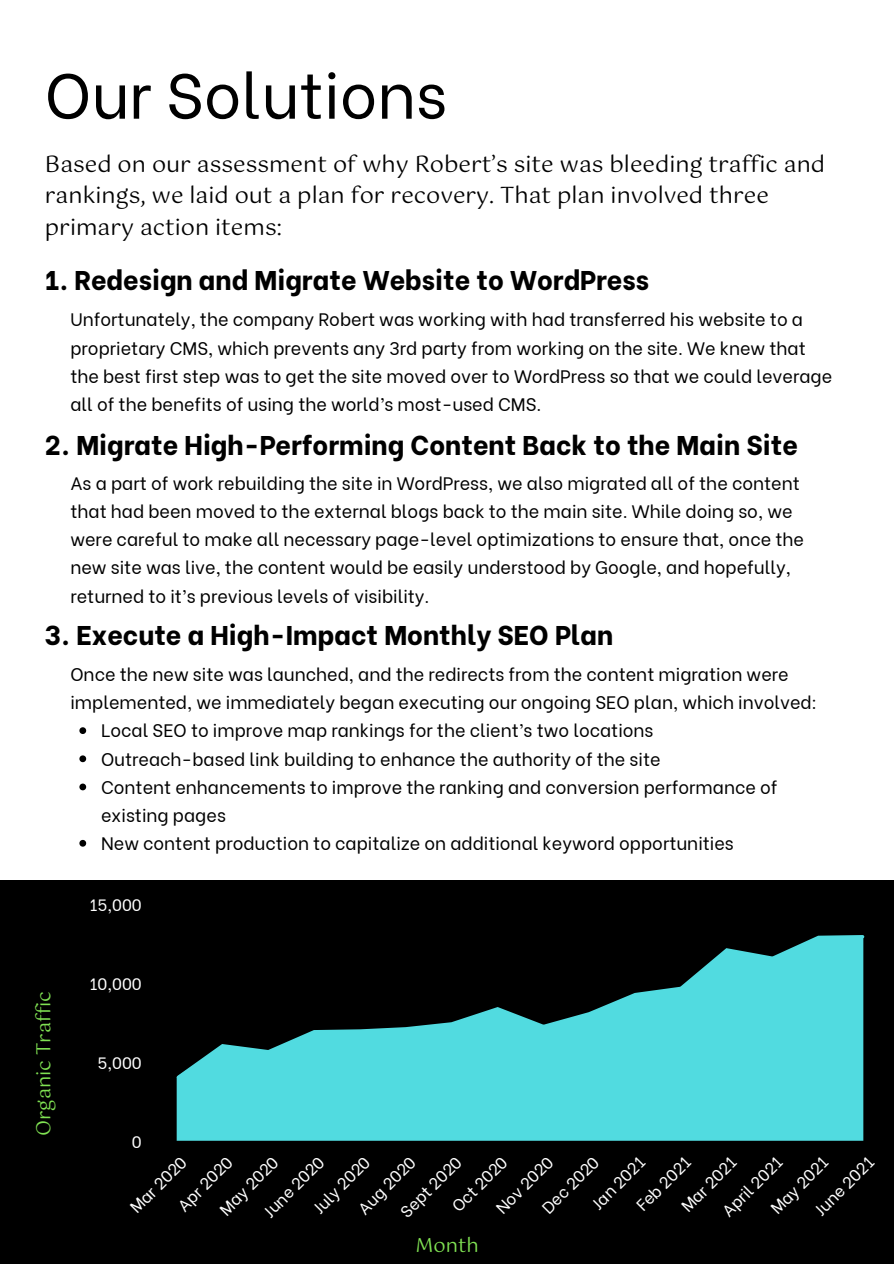
<style>
.page{position:relative;width:894px;height:1264px;background:#fff}
.page>*{position:absolute;margin:0;border:0;box-sizing:border-box;transform-origin:0 0}
.t1{font:63px "Be Vietnam";color:#000}
.t2{font:800 27px "Be Vietnam";color:#000}
.t3{font:22.5px/31.5px "Gotu";color:#000}
.t4{font:19.5px "Gotu";color:#80e253}
.t5{font:18px/28.2px "Be Vietnam";color:#000}
.t6{font:16.35px "Be Vietnam";color:#fff}
</style>
<div class="page">
<div style="left:0;top:880px;width:893px;height:383px;background:#000"></div>
<svg style="left:177px;top:936px;width:686px;height:204px;fill:#51dbe0"></svg>
<svg style="left:79px;top:727px;width:7px;height:7px"></svg>
<svg style="left:79px;top:755px;width:7px;height:7px"></svg>
<svg style="left:79px;top:783px;width:7px;height:7px"></svg>
<svg style="left:79px;top:839px;width:7px;height:7px"></svg>
<p class="t1" style="left:45px;top:43px;width:404px">Our Solutions</p>
<p class="t3" style="left:45px;top:148px;width:781px">Based on our assessment of why Robert’s site was bleeding traffic and rankings, we laid out a plan for recovery. That plan involved three primary action items:</p>
<p class="t2" style="left:45px;top:258px;width:605px">1. Redesign and Migrate Website to WordPress</p>
<p class="t5" style="left:70px;top:304px;width:763px">Unfortunately, the company Robert was working with had transferred his website to a proprietary CMS, which prevents any 3rd party from working on the site. We knew that the best first step was to get the site moved over to WordPress so that we could leverage all of the benefits of using the world’s most-used CMS.</p>
<p class="t2" style="left:45px;top:423px;width:754px">2. Migrate High-Performing Content Back to the Main Site</p>
<p class="t5" style="left:70px;top:467px;width:735px">As a part of work rebuilding the site in WordPress, we also migrated all of the content that had been moved to the external blogs back to the main site. While doing so, we were careful to make all necessary page-level optimizations to ensure that, once the new site was live, the content would be easily understood by Google, and hopefully, returned to it’s previous levels of visibility.</p>
<p class="t2" style="left:45px;top:613px;width:569px">3. Execute a High-Impact Monthly SEO Plan</p>
<p class="t5" style="left:70px;top:658px;width:748px">Once the new site was launched, and the redirects from the content migration were implemented, we immediately began executing our ongoing SEO plan, which involved:</p>
<p class="t5" style="left:101px;top:715px;width:554px">Local SEO to improve map rankings for the client’s two locations</p>
<p class="t5" style="left:101px;top:743px;width:561px">Outreach-based link building to enhance the authority of the site</p>
<p class="t5" style="left:101px;top:771px;width:677px">Content enhancements to improve the ranking and conversion performance of existing pages</p>
<p class="t5" style="left:101px;top:827px;width:634px">New content production to capitalize on additional keyword opportunities</p>
<p class="t4" style="left:32px;top:1135px;width:147px;rotate:-90deg">Organic Traffic</p>
<p class="t6" style="left:89px;top:891px;width:54px">15,000</p>
<p class="t6" style="left:89px;top:970px;width:54px">10,000</p>
<p class="t6" style="left:98px;top:1049px;width:46px">5,000</p>
<p class="t6" style="left:132px;top:1128px;width:11px">0</p>
<p class="t6" style="left:306px;top:1200px;width:74px;rotate:-45deg">July 2020</p>
<p class="t6" style="left:489px;top:1201px;width:75px;rotate:-45deg">Nov 2020</p>
<p class="t6" style="left:445px;top:1199px;width:72px;rotate:-45deg">Oct 2020</p>
<p class="t6" style="left:393px;top:1205px;width:80px;rotate:-45deg">Sept 2020</p>
<p class="t6" style="left:535px;top:1201px;width:74px;rotate:-45deg">Dec 2020</p>
<p class="t6" style="left:351px;top:1201px;width:75px;rotate:-45deg">Aug 2020</p>
<p class="t6" style="left:257px;top:1204px;width:79px;rotate:-45deg">June 2020</p>
<p class="t6" style="left:171px;top:1198px;width:71px;rotate:-45deg">Apr 2020</p>
<p class="t6" style="left:123px;top:1200px;width:74px;rotate:-45deg">Mar 2020</p>
<p class="t6" style="left:213px;top:1202px;width:77px;rotate:-45deg">May 2020</p>
<p class="t6" style="left:629px;top:1198px;width:70px;rotate:-45deg">Feb 2021</p>
<p class="t6" style="left:585px;top:1196px;width:68px;rotate:-45deg">Jan 2021</p>
<p class="t6" style="left:807px;top:1203px;width:77px;rotate:-45deg">June 2021</p>
<p class="t6" style="left:674px;top:1199px;width:72px;rotate:-45deg">Mar 2021</p>
<p class="t6" style="left:715px;top:1204px;width:79px;rotate:-45deg">April 2021</p>
<p class="t6" style="left:763px;top:1201px;width:75px;rotate:-45deg">May 2021</p>
<p class="t4" style="left:415px;top:1233px;width:65px">Month</p>
</div>
